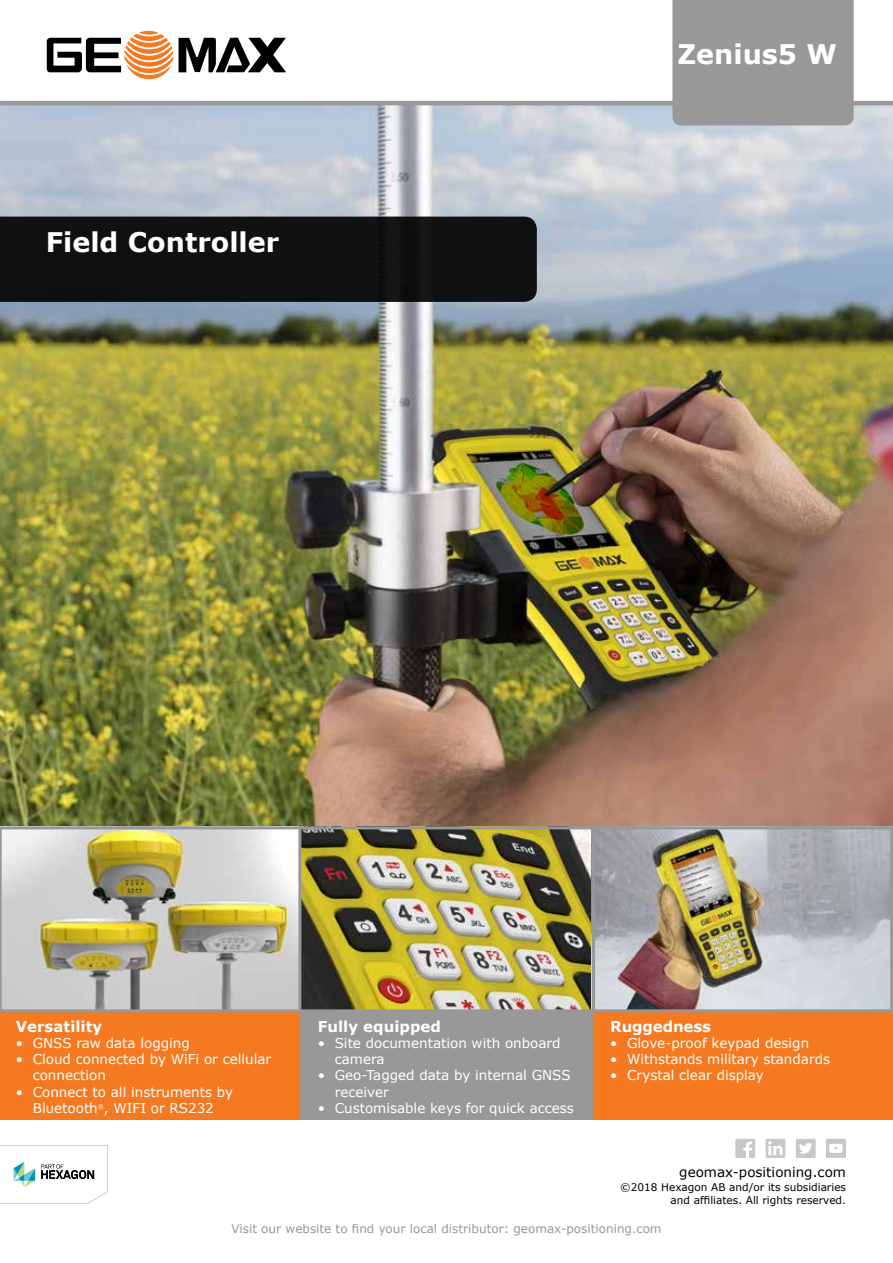
<style>
.page{position:relative;width:893px;height:1263px;background:#fff}
.page>*{position:absolute;margin:0;border:0;box-sizing:border-box;transform-origin:0 0}
.t1{font:700 27px "Verdana";color:#fff}
.t2{font:700 15px "Verdana";color:#fff}
.t3{font:13.5px/16.2px "Verdana";color:#fff}
.t4{font:13.5px "Verdana";color:#000}
.t5{font:12px "Verdana";color:#979897}
.t6{font:10.5px/13.5px "Verdana";color:#000;text-align:right}
</style>
<div class="page">
<img style="left:0;top:105px;width:893px;height:721px">
<div style="left:0;top:217px;width:537px;height:85px;background:#101112"></div>
<div style="left:0;top:1009px;width:893px;height:111px;background:#f47920"></div>
<div style="left:300px;top:1009px;width:293px;height:111px;background:#979897"></div>
<svg style="left:0;top:1145px;width:108px;height:59px"></svg>
<svg style="left:826px;top:1139px;width:20px;height:19px"></svg>
<svg style="left:796px;top:1139px;width:20px;height:19px"></svg>
<svg style="left:765px;top:1139px;width:20px;height:19px"></svg>
<svg style="left:735px;top:1139px;width:20px;height:19px"></svg>
<svg style="left:179px;top:38px;width:107px;height:34px"></svg>
<svg style="left:139px;top:31px;width:20px;height:4px"></svg>
<svg style="left:47px;top:34px;width:126px;height:45px"></svg>
<hr style="left:0;top:101px;width:893px;height:4px;background:#989898">
<div style="left:672px;top:0;width:182px;height:125px;background:#979897"></div>
<img style="left:0;top:826px;width:893px;height:186px">
<hr style="left:592px;top:826px;width:3px;height:186px;background:#979897">
<hr style="left:298px;top:826px;width:3px;height:186px;background:#979897">
<h1 class="t1" style="left:46px;top:223px;width:235px">Field Controller</h1>
<h1 class="t1" style="left:678px;top:35px;width:161px">Zenius5 W</h1>
<p class="t2" style="left:16px;top:1016px;width:88px">Versatility</p>
<p class="t3" style="left:16px;top:1035px;width:176px">• GNSS raw data logging</p>
<p class="t3" style="left:33px;top:1051px;width:240px;text-indent:-17px">• Cloud connected by WiFi or cellular connection</p>
<p class="t3" style="left:16px;top:1083px;width:219px;text-align:center">• Connect to all instruments by<br>Bluetooth<sup>®</sup>, WIFI or RS232</p>
<p class="t2" style="left:318px;top:1016px;width:125px">Fully equipped</p>
<p class="t3" style="left:335px;top:1035px;width:227px;text-indent:-17px">• Site documentation with onboard camera</p>
<p class="t3" style="left:335px;top:1067px;width:237px;text-indent:-17px">• Geo-Tagged data by internal GNSS receiver</p>
<p class="t3" style="left:318px;top:1100px;width:258px">• Customisable keys for quick access</p>
<p class="t2" style="left:610px;top:1016px;width:102px">Ruggedness</p>
<p class="t3" style="left:610px;top:1035px;width:201px">• Glove-proof keypad design</p>
<p class="t3" style="left:610px;top:1051px;width:222px">• Withstands military standards</p>
<p class="t3" style="left:610px;top:1067px;width:155px">• Crystal clear display</p>
<p class="t4" style="left:679px;top:1163px;width:168px">geomax-positioning.com</p>
<p class="t6" style="left:620px;top:1180px;width:227px">©2018 Hexagon AB and/or its subsidiaries and affiliates. All rights reserved.</p>
<p class="t5" style="left:231px;top:1220px;width:432px">Visit our website to find your local distributor: geomax-positioning.com</p>
</div>
